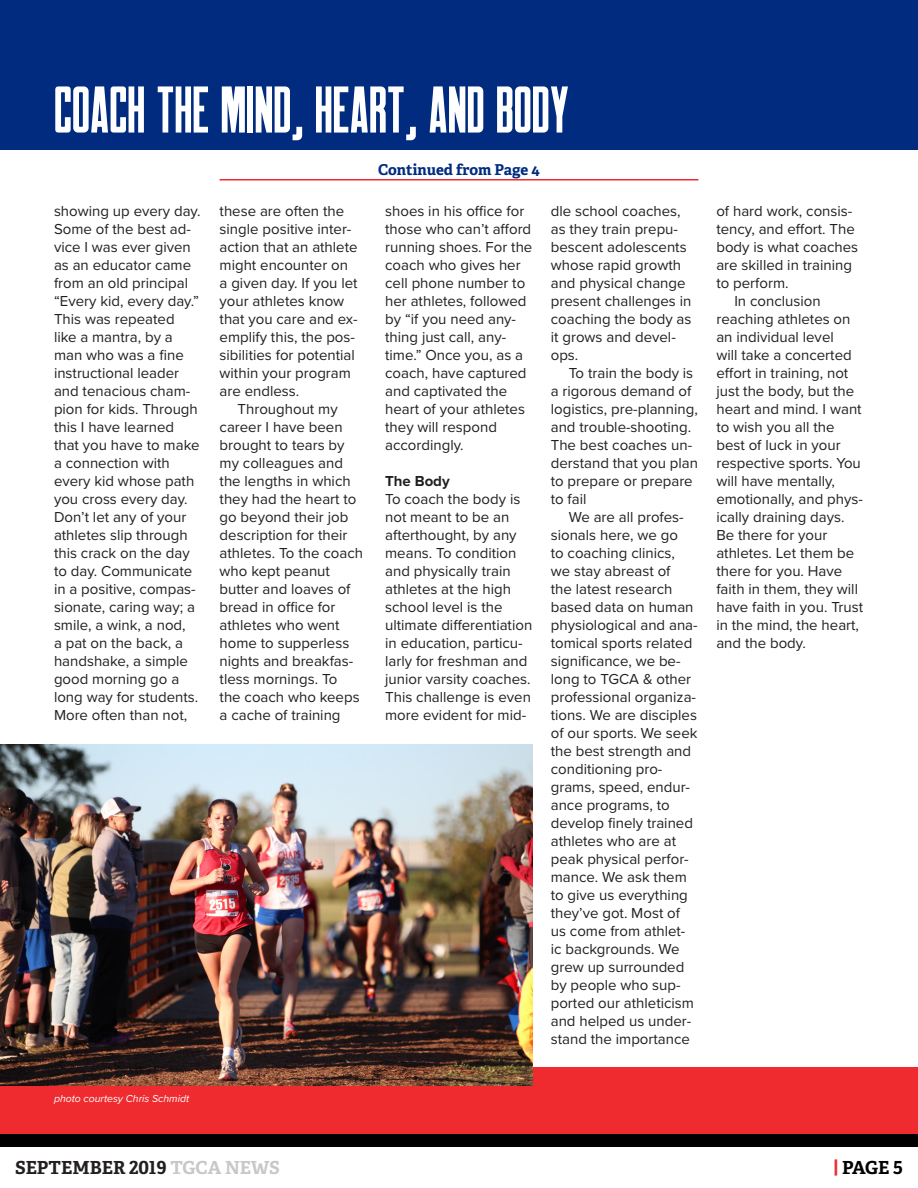
<style>
.page{position:relative;width:918px;height:1188px;background:#fff}
.page>*{position:absolute;margin:0;border:0;box-sizing:border-box;transform-origin:0 0}
.t1{font:66px "Robinson";color:#fff}
.t2{font:700 18px "Adelle PE";color:#231f20}
.t3{font:700 18px "Adelle PE";color:#000}
.t4{font:15px/18px "Proxima Nova";color:#231f20}
.t5{font:700 15px "Adelle PE";letter-spacing:-.005em;color:#012b7f}
.t6{font:700 15px "Proxima Nova";color:#231f20}
.t7{font:italic 10.5px "Proxima Nova";color:#fff}
.s1{color:#c7c8ca}
.s2{color:#ef2b2f}
</style>
<div class="page">
<div style="left:0;top:1067px;width:918px;height:67px;background:#ef2b2f"></div>
<div style="left:0;top:1134px;width:918px;height:13px;background:#000"></div>
<div style="left:0;top:0;width:918px;height:149px;background:#012b7f"></div>
<hr style="left:220px;top:179px;width:478px;height:2px;background:#ef2b2f">
<img style="left:0;top:745px;width:533px;height:341px">
<p class="t1" style="left:54px;top:77px;width:517px">COACH THE MIND, HEART, AND BODY</p>
<p class="t4" style="left:54px;top:201px;width:148px">showing up every day.<br>Some of the best ad&shy;vice I was ever given as an educator came from an old principal “Every kid, every day.”<br>This was repeated like a mantra, by a man who was a fine instructional leader and tenacious cham&shy;pion for kids. Through this I have learned that you have to make a connection with every kid whose path you cross every day.<br>Don’t let any of your athletes slip through this crack on the day to day. Communicate in a positive, compas&shy;sionate, caring way; a smile, a wink, a nod,<br>a pat on the back, a handshake, a simple good morning go a long way for students.<br>More often than not,</p>
<p class="t4" style="left:220px;top:201px;width:140px">these are often the single positive inter&shy;action that an athlete might encounter on a given day. If you let your athletes know that you care and ex&shy;emplify this, the pos&shy;sibilities for potential within your program are endless.</p>
<p class="t4" style="left:220px;top:399px;width:145px;text-indent:18px">Throughout my career I have been brought to tears by my colleagues and the lengths in which they had the heart to go beyond their job description for their athletes. To the coach who kept peanut butter and loaves of bread in office for athletes who went home to supperless nights and breakfas&shy;tless mornings. To<br>the coach who keeps a cache of training</p>
<p class="t5" style="left:378px;top:159px;width:163px">Continued from Page 4</p>
<p class="t4" style="left:385px;top:201px;width:149px">shoes in his office for those who can’t afford running shoes. For the coach who gives her cell phone number to her athletes, followed by “if you need any&shy;thing just call, any&shy;time.” Once you, as a coach, have captured and captivated the heart of your athletes they will respond accordingly.</p>
<p class="t6" style="left:385px;top:470px;width:66px">The Body</p>
<p class="t4" style="left:385px;top:489px;width:149px">To coach the body is not meant to be an afterthought, by any means. To condition and physically train athletes at the high school level is the ultimate differentiation in education, particu&shy;larly for freshman and junior varsity coaches.<br>This challenge is even more evident for mid-</p>
<p class="t4" style="left:551px;top:201px;width:142px">dle school coaches, as they train prepu&shy;bescent adolescents whose rapid growth and physical change present challenges in coaching the body as it grows and devel&shy;ops.</p>
<p class="t4" style="left:551px;top:363px;width:149px;text-indent:18px">To train the body is a rigorous demand of logistics, pre-planning, and trouble-shooting.<br>The best coaches un&shy;derstand that you plan to prepare or prepare to fail</p>
<p class="t4" style="left:551px;top:507px;width:148px;text-indent:18px">We are all profes&shy;sionals here, we go<br>to coaching clinics, we stay abreast of<br>the latest research based data on human physiological and ana&shy;tomical sports related significance, we be&shy;long to TGCA &amp; other professional organiza&shy;tions. We are disciples of our sports. We seek the best strength and conditioning pro&shy;grams, speed, endur&shy;ance programs, to develop finely trained athletes who are at peak physical perfor&shy;mance. We ask them to give us everything they’ve got. Most of us come from athlet&shy;ic backgrounds. We grew up surrounded by people who sup&shy;ported our athleticism and helped us under&shy;stand the importance</p>
<p class="t4" style="left:716px;top:201px;width:143px">of hard work, consis&shy;tency, and effort. The body is what coaches are skilled in training to perform.</p>
<p class="t4" style="left:716px;top:291px;width:148px;text-indent:18px">In conclusion reaching athletes on an individual level<br>will take a concerted effort in training, not just the body, but the heart and mind. I want to wish you all the best of luck in your respective sports. You will have mentally, emotionally, and phys&shy;ically draining days.<br>Be there for your athletes. Let them be there for you. Have faith in them, they will have faith in you. Trust in the mind, the heart, and the body.</p>
<p class="t7" style="left:54px;top:1091px;width:137px">photo courtesy Chris Schmidt</p>
<p class="t2" style="left:15px;top:1154px;width:266px">SEPTEMBER 2019 <span class="s1">TGCA NEWS</span></p>
<p class="t3" style="left:834px;top:1154px;width:71px"><span class="s2">|</span> PAGE 5</p>
</div>
